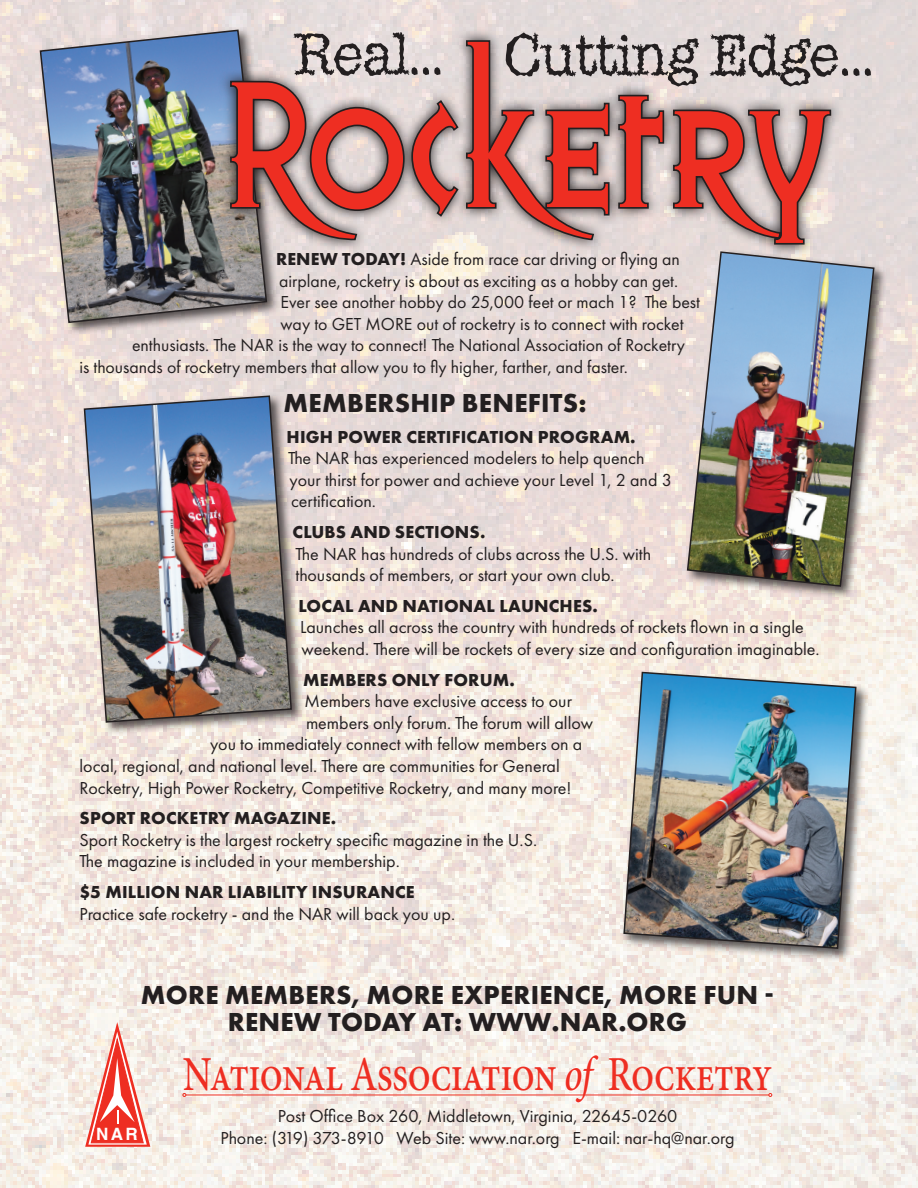
<style>
.page{position:relative;width:918px;height:1188px;background:#fff}
.page>*{position:absolute;margin:0;border:0;box-sizing:border-box;transform-origin:0 0}
.t1{font:60px "Ice Age D";letter-spacing:-.04em;color:#231f20;scale:.95 1}
.t2{font:500 48.9px "Minion Pro";letter-spacing:-.02em;color:#ee2e22;scale:.8 1}
.Body_Copy{font:700 27px/27px "Futura PT";letter-spacing:.01em;color:#231f20;text-align:center}
.t3{font:18px/21.6px "Futura PT";color:#231f20}
.t4{font:700 18px "Futura PT";letter-spacing:.01em;color:#231f20}
.t5{font:700 16.95px "Helvetica";color:#fff}
.s1{font-weight:700}
.s2{font-style:italic;color:#fff}
</style>
<div class="page">
<img style="left:0;top:0;width:918px;height:1188px">
<div style="left:685px;top:249px;width:203px;height:351px;background:#231f20;opacity:.75"></div>
<img style="left:686px;top:251px;width:189px;height:337px">
<div style="left:621px;top:669px;width:248px;height:293px;background:#231f20;opacity:.75"></div>
<img style="left:623px;top:671px;width:234px;height:279px">
<div style="left:37px;top:27px;width:243px;height:309px;background:#231f20;opacity:.75"></div>
<img style="left:39px;top:29px;width:229px;height:295px">
<div style="left:81px;top:393px;width:224px;height:343px;background:#231f20;opacity:.75"></div>
<img style="left:83px;top:395px;width:210px;height:329px">
<svg style="left:85px;top:1022px;width:65px;height:125px"></svg>
<hr style="left:186px;top:1095px;width:583px;height:1px;background:#ee2e22">
<svg style="left:183px;top:1093px;width:3px;height:4px"></svg>
<svg style="left:768px;top:1093px;width:4px;height:4px"></svg>
<svg style="left:218px;top:28px;width:625px;height:229px;fill:#e2d9d8"></svg>
<svg style="left:229px;top:39px;width:603px;height:206px"></svg>
<p class="t1" style="left:293px;top:19px;width:161px">Real...</p>
<p class="t1" style="left:503px;top:20px;width:393px">Cutting Edge...</p>
<p class="t3" style="left:276px;top:248px;width:405px"><span class="s1">RENEW TODAY!</span> Aside from race car driving or flying an</p>
<p class="t3" style="left:279px;top:270px;width:401px">airplane, rocketry is about as exciting as a hobby can get.</p>
<p class="t3" style="left:280px;top:291px;width:421px">Ever see another hobby do 25,000 feet or mach 1? The best</p>
<p class="t3" style="left:280px;top:313px;width:405px">way to GET MORE out of rocketry is to connect with rocket</p>
<p class="t3" style="left:132px;top:335px;width:555px">enthusiasts. The NAR is the way to connect! The National Association of Rocketry</p>
<p class="t3" style="left:80px;top:356px;width:550px">is thousands of rocketry members that allow you to fly higher, farther, and faster.</p>
<p class="Body_Copy" style="left:284px;top:389px;width:305px">MEMBERSHIP BENEFITS:</p>
<p class="t3" style="left:287px;top:426px;width:387px"><span class="s1">HIGH POWER CERTIFICATION PROGRAM.<br></span>The NAR has experienced modelers to help quench your thirst for power and achieve your Level 1, 2 and 3 certification.</p>
<p class="t3" style="left:293px;top:521px;width:360px"><span class="s1">CLUBS AND SECTIONS.<br></span>The NAR has hundreds of clubs across the U.S. with thousands of members, or start your own club.</p>
<p class="t3" style="left:299px;top:595px;width:523px"><span class="s1">LOCAL AND NATIONAL LAUNCHES.<br></span>Launches all across the country with hundreds of rockets flown in a single weekend. There will be rockets of every size and configuration imaginable.</p>
<p class="t4" style="left:303px;top:668px;width:213px">MEMBERS ONLY FORUM.</p>
<p class="t3" style="left:304px;top:690px;width:269px">Members have exclusive access to our</p>
<p class="t3" style="left:306px;top:712px;width:289px">members only forum. The forum will allow</p>
<p class="t3" style="left:210px;top:734px;width:374px">you to immediately connect with fellow members on a</p>
<p class="t3" style="left:80px;top:755px;width:482px">local, regional, and national level. There are communities for General</p>
<p class="t3" style="left:80px;top:777px;width:494px">Rocketry, High Power Rocketry, Competitive Rocketry, and many more!</p>
<p class="t3" style="left:80px;top:807px;width:459px"><span class="s1">SPORT ROCKETRY MAGAZINE.<br></span>Sport Rocketry is the largest rocketry specific magazine in the U.S.<br>The magazine is included in your membership.</p>
<p class="t3" style="left:80px;top:881px;width:377px"><span class="s1">$5 MILLION NAR LIABILITY INSURANCE<br></span>Practice safe rocketry - and the NAR will back you up.</p>
<p class="Body_Copy" style="left:141px;top:981px;width:635px">MORE MEMBERS, MORE EXPERIENCE, MORE FUN -<br>RENEW TODAY AT: WWW.NAR.ORG</p>
<p class="t5" style="left:96px;top:1124px;width:43px">NAR</p>
<p class="t2" style="left:183px;top:1042px;width:738px">National Association <span class="s2">of</span> Rocketry</p>
<p class="t3" style="left:221px;top:1104px;width:516px;line-height:22.5px;text-align:center">Post Office Box 260, Middletown, Virginia, 22645-0260<br>Phone: (319) 373-8910 Web Site: www.nar.org E-mail: nar-hq@nar.org</p>
</div>
